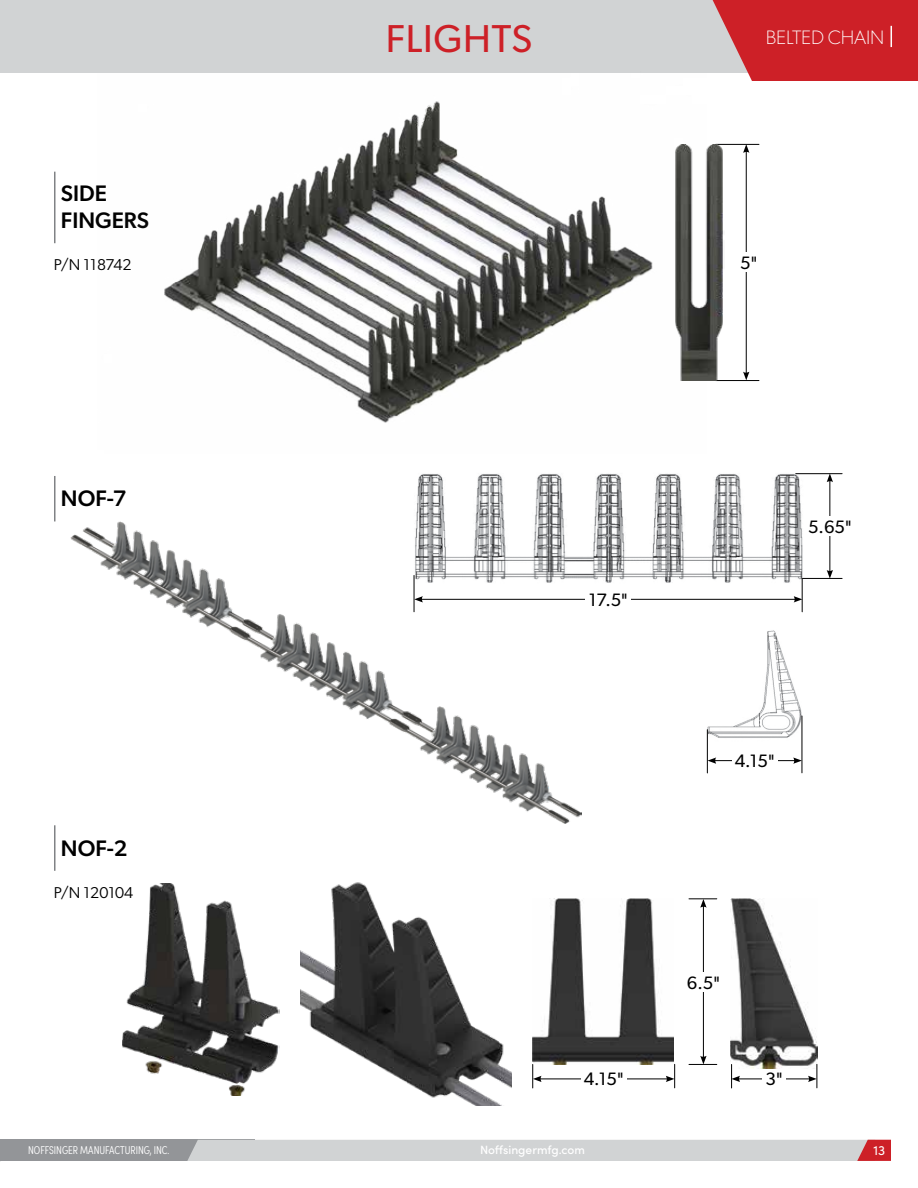
<style>
.page{position:relative;width:918px;height:1188px;background:#fff}
.page>*{position:absolute;margin:0;border:0;box-sizing:border-box;transform-origin:0 0}
.t1{font:39px "Gibson";letter-spacing:.02em;color:#cd2027}
.t2{font:500 22.5px/27px "Gibson";color:#000}
.t3{font:100 19.5px "Gibson";letter-spacing:-.01em;color:#fff}
.t4{font:18px "Gibson";color:#000}
.t5{font:15.75px "Gibson";color:#000}
.t6{font:13.5px "Sofia Pro";color:#fff}
.t7{font:500 12px "Sofia Pro";color:#fff}
.t8{font:300 11.4px "Sofia Pro Condensed";color:#fff}
.s1{font-family:"Sofia Pro"}
</style>
<div class="page">
<div style="left:0;top:0;width:918px;height:73px;background:#d1d3d4"></div>
<svg style="left:712px;top:0;width:206px;height:81px"></svg>
<div style="left:0;top:1140px;width:255px;height:21px;background:#939598"></div>
<div style="left:187px;top:1140px;width:704px;height:21px;background:#d1d3d4"></div>
<img style="left:731px;top:899px;width:87px;height:169px">
<img style="left:533px;top:899px;width:141px;height:166px">
<hr style="left:54px;top:172px;width:2px;height:71px;background:#808285">
<hr style="left:54px;top:476px;width:2px;height:45px;background:#808285">
<hr style="left:54px;top:825px;width:2px;height:46px;background:#808285">
<hr style="left:716px;top:380px;width:43px;height:1px;background:#000">
<hr style="left:716px;top:144px;width:43px;height:1px;background:#000">
<hr style="left:746px;top:150px;width:1px;height:224px;background:#000">
<svg style="left:743px;top:144px;width:6px;height:9px"></svg>
<svg style="left:743px;top:372px;width:6px;height:8px"></svg>
<div style="left:740px;top:252px;width:11px;height:20px;background:#fff"></div>
<img style="left:164px;top:101px;width:489px;height:322px">
<img style="left:675px;top:144px;width:50px;height:237px">
<hr style="left:703px;top:905px;width:1px;height:153px;background:#000">
<svg style="left:689px;top:899px;width:28px;height:9px"></svg>
<svg style="left:689px;top:1056px;width:28px;height:9px"></svg>
<hr style="left:539px;top:1079px;width:129px;height:1px;background:#000">
<svg style="left:666px;top:1064px;width:9px;height:24px"></svg>
<svg style="left:532px;top:1064px;width:10px;height:24px"></svg>
<hr style="left:738px;top:1079px;width:72px;height:1px;background:#000">
<svg style="left:808px;top:1064px;width:10px;height:24px"></svg>
<svg style="left:731px;top:1064px;width:9px;height:24px"></svg>
<div style="left:697px;top:973px;width:11px;height:19px;background:#fff"></div>
<div style="left:581px;top:1068px;width:45px;height:20px;background:#fff"></div>
<div style="left:762px;top:1071px;width:24px;height:14px;background:#fff"></div>
<img style="left:706px;top:630px;width:97px;height:111px">
<hr style="left:707px;top:730px;width:1px;height:43px;background:#000">
<hr style="left:802px;top:716px;width:1px;height:57px;background:#000">
<hr style="left:714px;top:760px;width:82px;height:1px;background:#000">
<svg style="left:793px;top:757px;width:9px;height:7px"></svg>
<svg style="left:708px;top:757px;width:8px;height:7px"></svg>
<div style="left:732px;top:750px;width:45px;height:20px;background:#fff"></div>
<img style="left:122px;top:884px;width:158px;height:212px">
<img style="left:416px;top:473px;width:391px;height:114px">
<hr style="left:803px;top:578px;width:39px;height:1px;background:#000">
<hr style="left:802px;top:578px;width:1px;height:34px;background:#000">
<hr style="left:796px;top:473px;width:46px;height:1px;background:#000">
<hr style="left:830px;top:480px;width:1px;height:92px;background:#000">
<svg style="left:827px;top:473px;width:6px;height:9px"></svg>
<svg style="left:827px;top:570px;width:6px;height:9px"></svg>
<hr style="left:420px;top:599px;width:376px;height:1px;background:#000">
<svg style="left:794px;top:596px;width:8px;height:6px"></svg>
<div style="left:824px;top:516px;width:11px;height:20px;background:#fff"></div>
<div style="left:586px;top:589px;width:45px;height:19px;background:#fff"></div>
<img style="left:301px;top:882px;width:211px;height:223px">
<img style="left:70px;top:521px;width:511px;height:303px">
<h2 class="t2" style="left:61px;top:180px;width:90px">SIDE<br>FINGERS</h2>
<h3 class="t5" style="left:54px;top:255px;width:79px">P/N 118742</h3>
<h2 class="t2" style="left:61px;top:485px;width:67px">NOF-7</h2>
<h2 class="t2" style="left:61px;top:834px;width:68px">NOF-2</h2>
<h3 class="t5" style="left:54px;top:883px;width:81px">P/N 120104</h3>
<h1 class="t1" style="left:386px;top:15px;width:148px">FLIGHTS</h1>
<h3 class="t3" style="left:766px;top:25px;width:120px">BELTED CHAIN</h3>
<h3 class="t4" style="left:740px;top:252px;width:19px">5<span class="s1">"</span></h3>
<h3 class="t4" style="left:589px;top:589px;width:41px">17.5<span class="s1">"</span></h3>
<h3 class="t4" style="left:808px;top:516px;width:45px">5.65<span class="s1">"</span></h3>
<h3 class="t4" style="left:735px;top:750px;width:41px">4.15<span class="s1">"</span></h3>
<h3 class="t4" style="left:687px;top:972px;width:35px">6.5<span class="s1">"</span></h3>
<h3 class="t4" style="left:584px;top:1068px;width:41px">4.15<span class="s1">"</span></h3>
<h3 class="t4" style="left:766px;top:1068px;width:19px">3<span class="s1">"</span></h3>
<p class="t8" style="left:28px;top:1142px;width:143px">NOFFSINGER MANUFACTURING, INC.</p>
<p class="t7" style="left:480px;top:1141px;width:106px">Noffsingermfg.com</p>
<p class="t6" style="left:873px;top:1141px;width:13px">13</p>
</div>
